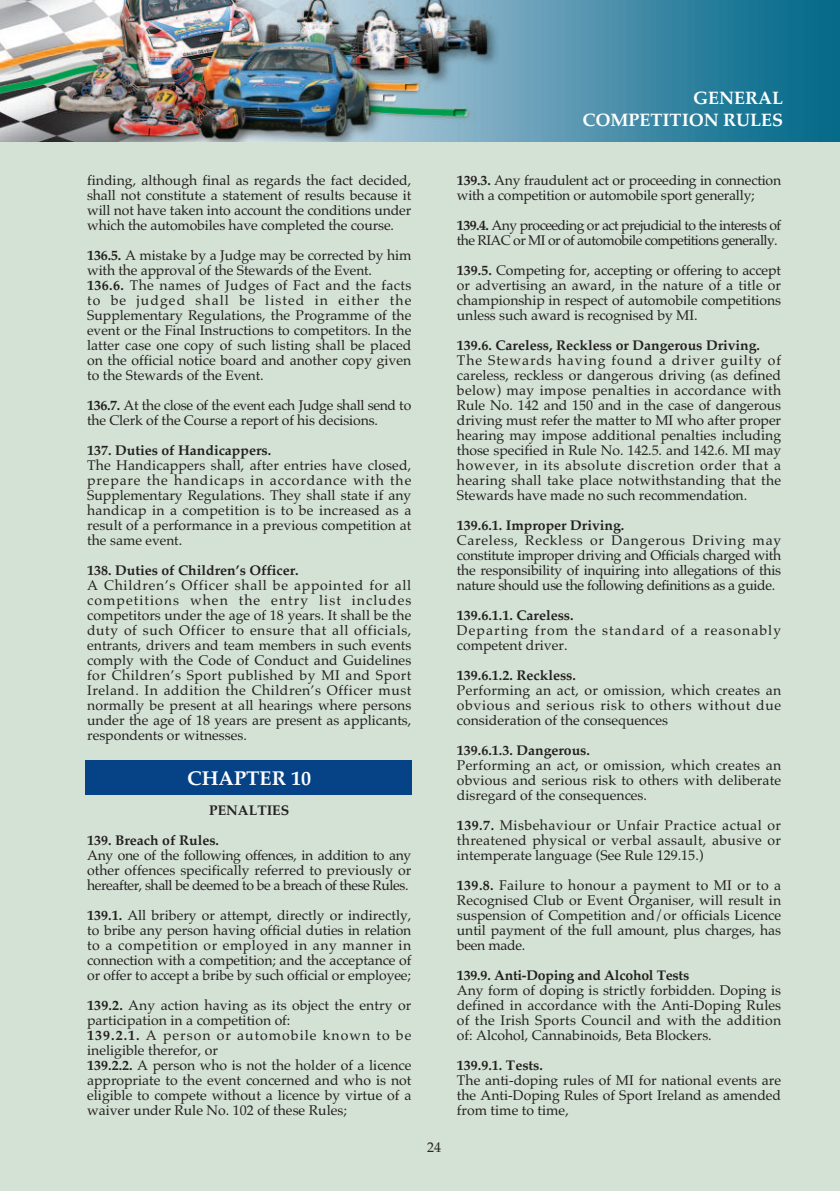
<style>
.page{position:relative;width:840px;height:1191px;background:#fff}
.page>*{position:absolute;margin:0;border:0;box-sizing:border-box;transform-origin:0 0}
.t1{font:700 20px "Palatino";color:#fff}
.t2{font:700 18px/22px "Palatino";color:#fff;text-align:right}
.t3{font:14px/15px "Palatino";color:#231f20;text-align:justify}
.t4{font:700 14px/30px "Palatino";color:#231f20}
.t5{font:14px/15px "Palatino";letter-spacing:-.04em;color:#231f20}
.t6{font:14px/15px "Palatino";letter-spacing:.075em;color:#231f20}
.s1{font-weight:700}
.s2{font-size:13.6px}
</style>
<div class="page">
<div style="left:0;top:0;width:839px;height:1191px;background:#d4e2d5"></div>
<div style="left:85px;top:760px;width:326px;height:34px;background:#054286"></div>
<img style="left:0;top:0;width:839px;height:142px">
<p class="t2" style="left:582px;top:87px;width:202px">GENERAL<br>COMPETITION RULES</p>
<p class="t3" style="left:87px;top:173px;width:325px">finding, although final as regards the fact decided, shall not constitute a statement of results because it will not have taken into account the conditions under which the automobiles have completed the course.</p>
<p class="t3" style="left:87px;top:248px;width:325px;text-align:left"><span class="s1">136.5.</span> A mistake by a Judge may be corrected by him with the approval of the Stewards of the <span class="s2">Event</span>.<br><span class="s1">136.6.</span> The names of Judges of Fact and the facts to be judged shall be listed in either the Supplementary Regulations, the Programme of the <span class="s2">event</span> or the Final Instructions to competitors. In the latter case one copy of such listing shall be placed on the official notice board and another copy given to the Stewards of the <span class="s2">Event</span>.</p>
<p class="t3" style="left:87px;top:398px;width:325px"><span class="s1">136.7.</span> At the close of the <span class="s2">event</span> each Judge shall send to the Clerk of the Course a report of his decisions.</p>
<p class="t4" style="left:87px;top:435px;width:185px">137. Duties of Handicappers.</p>
<p class="t3" style="left:87px;top:458px;width:325px">The Handicappers shall, after entries have closed, prepare the handicaps in accordance with the Supplementary Regulations. They shall state if any handicap in a competition is to be increased as a result of a performance in a previous competition at the same <span class="s2">event</span>.</p>
<p class="t4" style="left:87px;top:555px;width:213px">138. Duties of Children’s Officer.</p>
<p class="t3" style="left:87px;top:578px;width:325px">A Children’s Officer shall be appointed for all competitions when the entry list includes competitors under the age of 18 years. It shall be the duty of such Officer to ensure that all officials, entrants, drivers and team members in such events comply with the Code of Conduct and Guidelines for Children’s Sport published by MI and Sport Ireland. In addition the Children’s Officer must normally be present at all hearings where persons under the age of 18 years are present as applicants, respondents or witnesses.</p>
<h1 class="t1" style="left:187px;top:766px;width:125px">CHAPTER 10</h1>
<p class="t4" style="left:87px;top:795px;width:203px;text-indent:122px">PENALTIES<br>139. Breach of Rules.</p>
<p class="t3" style="left:87px;top:848px;width:325px">Any one of the following offences, in addition to any other offences specifically referred to previously or hereafter, shall be deemed to be a breach of these Rules.</p>
<p class="t3" style="left:87px;top:908px;width:325px"><span class="s1">139.1.</span> All bribery or attempt, directly or indirectly, to bribe any person having official duties in relation to a competition or employed in any manner in connection with a competition; and the acceptance of or offer to accept a bribe by such official or employee;</p>
<p class="t3" style="left:87px;top:998px;width:325px;text-align:left"><span class="s1">139.2.</span> Any action having as its object the entry or participation in a competition of:<br><span class="s1">139.2.1.</span> A person or automobile known to be ineligible therefor, or<br><span class="s1">139.2.2.</span> A person who is not the holder of a licence appropriate to the event concerned and who is not eligible to compete without a licence by virtue of a waiver under Rule No. 102 of these Rules;</p>
<p class="t3" style="left:427px;top:1139px;width:15px">24</p>
<p class="t3" style="left:456px;top:173px;width:325px"><span class="s1">139.3.</span> Any fraudulent act or proceeding in connection with a competition or automobile sport generally;</p>
<p class="t5" style="left:456px;top:218px;width:325px"><span class="s1">139.4.</span> Any proceeding or act prejudicial to the interests of the RIAC or MI or of automobile competitions generally.</p>
<p class="t3" style="left:456px;top:263px;width:325px"><span class="s1">139.5.</span> Competing for, accepting or offering to accept or advertising an award, in the nature of a title or championship in respect of automobile competitions unless such award is recognised by MI.</p>
<p class="t4" style="left:456px;top:330px;width:304px">139.6. Careless, Reckless or Dangerous Driving.</p>
<p class="t3" style="left:456px;top:353px;width:325px">The Stewards having found a driver guilty of careless, reckless or dangerous driving (as defined below) may impose penalties in accordance with Rule No. 142 and 150 and in the case of dangerous driving must refer the matter to MI who after proper hearing may impose additional penalties including those specified in Rule No. 142.5. and 142.6. MI may however, in its absolute discretion order that a hearing shall take place notwithstanding that the Stewards have made no such recommendation.</p>
<p class="t4" style="left:456px;top:510px;width:169px">139.6.1. Improper Driving.</p>
<p class="t3" style="left:456px;top:533px;width:325px">Careless, Reckless or Dangerous Driving may constitute improper driving and Officials charged with the responsibility of inquiring into allegations of this nature should use the following definitions as a guide.</p>
<p class="t4" style="left:456px;top:600px;width:118px">139.6.1.1. Careless.</p>
<p class="t6" style="left:456px;top:623px;width:325px">Departing from the standard of a reasonably competent driver.</p>
<p class="t4" style="left:456px;top:660px;width:120px">139.6.1.2. Reckless.</p>
<p class="t3" style="left:456px;top:683px;width:325px">Performing an act, or omission, which creates an obvious and serious risk to others without due consideration of the consequences</p>
<p class="t4" style="left:456px;top:735px;width:134px">139.6.1.3. Dangerous.</p>
<p class="t3" style="left:456px;top:758px;width:325px">Performing an act, or omission, which creates an obvious and serious risk to others with deliberate disregard of the consequences.</p>
<p class="t3" style="left:456px;top:818px;width:325px"><span class="s1">139.7.</span> Misbehaviour or Unfair Practice actual or threatened physical or verbal assault, abusive or intemperate language (See Rule 129.15.)</p>
<p class="t3" style="left:456px;top:878px;width:325px"><span class="s1">139.8.</span> Failure to honour a payment to MI or to a Recognised Club or Event Organiser, will result in suspension of Competition and/or officials Licence until payment of the full amount, plus charges, has been made.</p>
<p class="t4" style="left:456px;top:960px;width:234px">139.9. Anti-Doping and Alcohol Tests</p>
<p class="t3" style="left:456px;top:983px;width:325px">Any form of doping is strictly forbidden. Doping is defined in accordance with the Anti-Doping Rules of the Irish Sports Council and with the addition of: Alcohol, Cannabinoids, Beta Blockers.</p>
<p class="t4" style="left:456px;top:1050px;width:87px">139.9.1. Tests.</p>
<p class="t3" style="left:456px;top:1073px;width:325px">The anti-doping rules of MI for national events are the Anti-Doping Rules of Sport Ireland as amended from time to time,</p>
</div>
